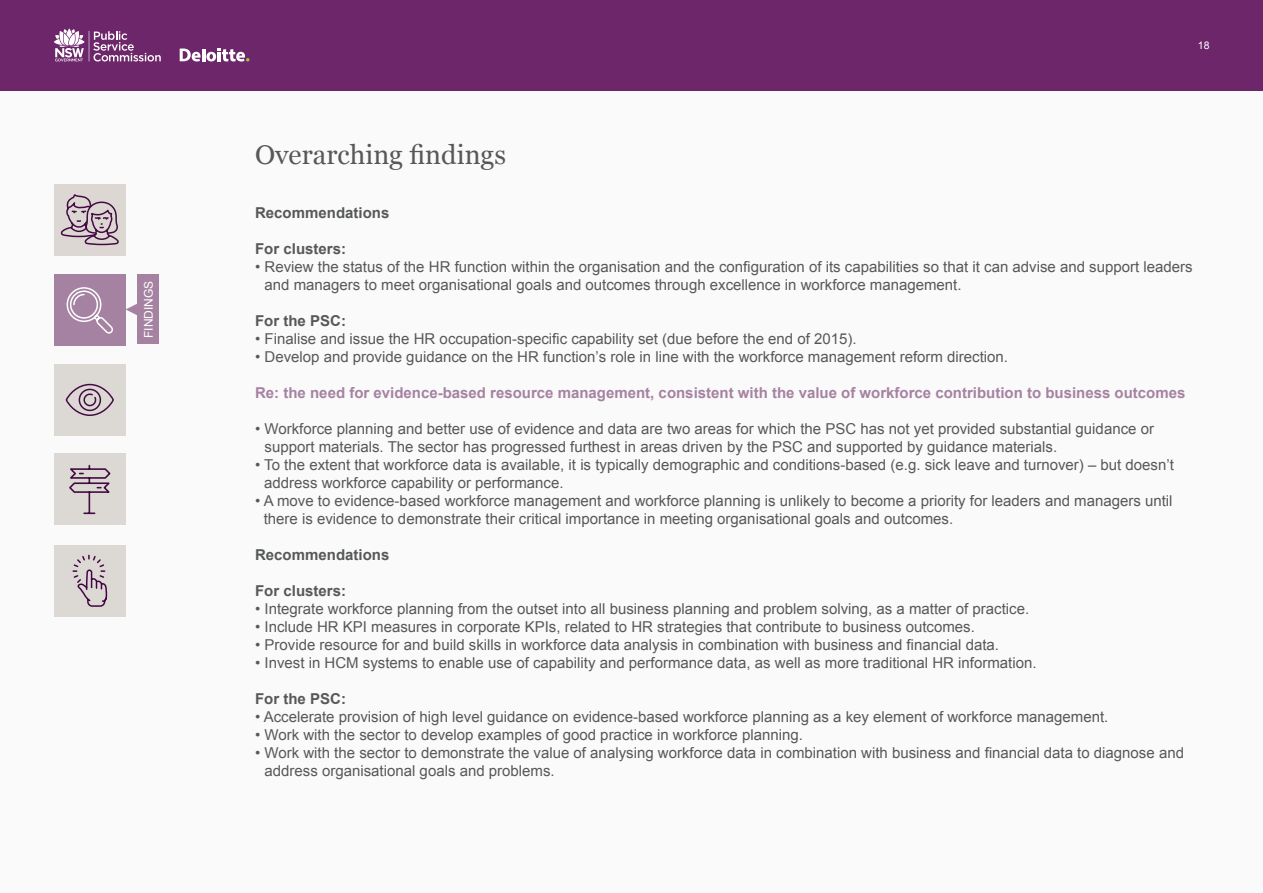
<style>
.page{position:relative;width:1263px;height:893px;background:#fafafa}
.page>*{position:absolute;margin:0;border:0;box-sizing:border-box;transform-origin:0 0}
.t1{font:27px "Georgia";color:#57585a}
.t2{font:15px/18px "Arial";color:#57585a}
.t3{font:700 15px "Arial";color:#a682a2}
.t4{font:700 15px "Arial";color:#57585a}
.t5{font:12px "Arial";color:#fff}
.t6{font:10.5px "Arial";color:#fff}
</style>
<div class="page">
<div style="left:0;top:0;width:1263px;height:90px;background:#6c2669"></div>
<div style="left:54px;top:364px;width:72px;height:72px;background:#dcd9d5"></div>
<svg style="left:65px;top:383px;width:49px;height:33px"></svg>
<div style="left:54px;top:184px;width:72px;height:71px;background:#dcd7d3"></div>
<svg style="left:60px;top:194px;width:59px;height:52px"></svg>
<div style="left:54px;top:275px;width:72px;height:71px;background:#a582a1"></div>
<svg style="left:66px;top:287px;width:47px;height:47px"></svg>
<div style="left:138px;top:275px;width:21px;height:69px;background:#a682a2"></div>
<svg style="left:126px;top:303px;width:12px;height:13px"></svg>
<div style="left:54px;top:545px;width:72px;height:71px;background:#dcd9d5"></div>
<div style="left:54px;top:454px;width:72px;height:71px;background:#dcd9d5"></div>
<svg style="left:72px;top:554px;width:36px;height:53px"></svg>
<svg style="left:69px;top:464px;width:42px;height:51px"></svg>
<svg style="left:54px;top:28px;width:107px;height:34px"></svg>
<svg style="left:180px;top:48px;width:69px;height:14px"></svg>
<p class="t5" style="left:141px;top:338px;width:59px;rotate:-90deg">FINDINGS</p>
<p class="t6" style="left:1198px;top:38px;width:13px">18</p>
<p class="t1" style="left:255px;top:135px;width:252px">Overarching findings</p>
<p class="t4" style="left:255px;top:203px;width:136px">Recommendations</p>
<p class="t4" style="left:255px;top:239px;width:92px">For clusters:</p>
<p class="t2" style="left:265px;top:258px;width:929px;text-indent:-9px">• Review the status of the HR function within the organisation and the configuration of its capabilities so that it can advise and support leaders and managers to meet organisational goals and outcomes through excellence in workforce management.</p>
<p class="t4" style="left:255px;top:311px;width:92px">For the PSC:</p>
<p class="t2" style="left:255px;top:330px;width:603px">• Finalise and issue the HR occupation-specific capability set (due before the end of 2015).</p>
<p class="t2" style="left:255px;top:348px;width:754px">• Develop and provide guidance on the HR function’s role in line with the workforce management reform direction.</p>
<p class="t3" style="left:255px;top:383px;width:932px">Re: the need for evidence-based resource management, consistent with the value of workforce contribution to business outcomes</p>
<p class="t2" style="left:265px;top:420px;width:891px;text-indent:-9px">• Workforce planning and better use of evidence and data are two areas for which the PSC has not yet provided substantial guidance or support materials. The sector has progressed furthest in areas driven by the PSC and supported by guidance materials.</p>
<p class="t2" style="left:264px;top:456px;width:911px;text-indent:-9px">• To the extent that workforce data is available, it is typically demographic and conditions-based (e.g. sick leave and turnover) – but doesn’t address workforce capability or performance.</p>
<p class="t2" style="left:264px;top:492px;width:910px;text-indent:-9px">• A move to evidence-based workforce management and workforce planning is unlikely to become a priority for leaders and managers until there is evidence to demonstrate their critical importance in meeting organisational goals and outcomes.</p>
<p class="t4" style="left:255px;top:545px;width:136px">Recommendations</p>
<p class="t4" style="left:255px;top:581px;width:92px">For clusters:</p>
<p class="t2" style="left:255px;top:600px;width:775px">• Integrate workforce planning from the outset into all business planning and problem solving, as a matter of practice.</p>
<p class="t2" style="left:255px;top:618px;width:721px">• Include HR KPI measures in corporate KPIs, related to HR strategies that contribute to business outcomes.</p>
<p class="t2" style="left:255px;top:636px;width:745px">• Provide resource for and build skills in workforce data analysis in combination with business and financial data.</p>
<p class="t2" style="left:255px;top:654px;width:783px">• Invest in HCM systems to enable use of capability and performance data, as well as more traditional HR information.</p>
<p class="t4" style="left:255px;top:689px;width:92px">For the PSC:</p>
<p class="t2" style="left:255px;top:708px;width:855px">• Accelerate provision of high level guidance on evidence-based workforce planning as a key element of workforce management.</p>
<p class="t2" style="left:255px;top:726px;width:549px">• Work with the sector to develop examples of good practice in workforce planning.</p>
<p class="t2" style="left:265px;top:744px;width:921px;text-indent:-9px">• Work with the sector to demonstrate the value of analysing workforce data in combination with business and financial data to diagnose and address organisational goals and problems.</p>
</div>
